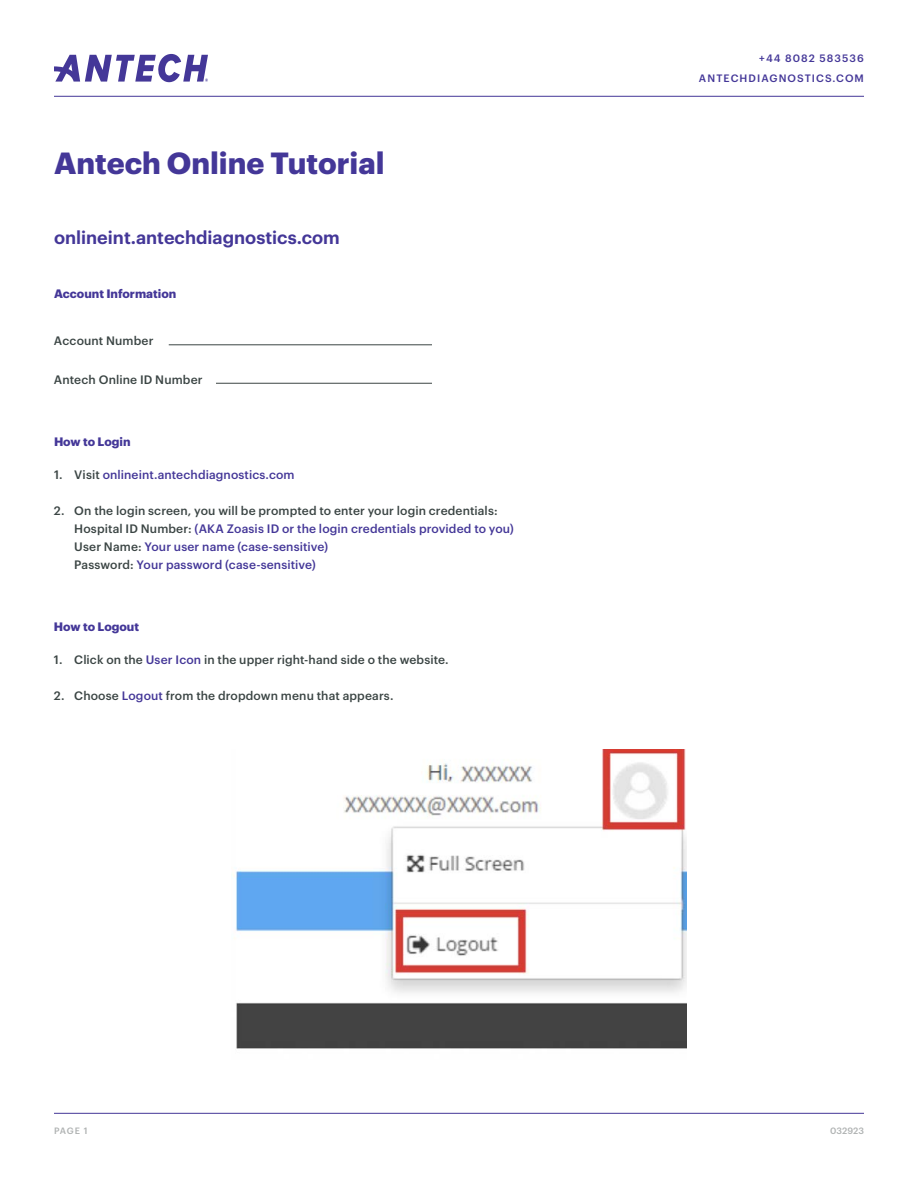
<style>
.page{position:relative;width:918px;height:1188px;background:#fff}
.page>*{position:absolute;margin:0;border:0;box-sizing:border-box;transform-origin:0 0}
.t1{font:700 30px "Graphik";color:#443798}
.t2{font:600 18px "Graphik";color:#443798}
.t3{font:500 12px/18px "Graphik";letter-spacing:.01em;color:#443798}
.t4{font:500 12px "Graphik";letter-spacing:.01em;color:#3b4544}
.t5{font:700 12px "Graphik";color:#443798}
.t6{font:500 10.5px/19.5px "Graphik";letter-spacing:.105em;color:#443798;text-align:right}
.t7{font:500 9px "Graphik";color:#afb2b2}
.s1{color:#3b4544}
.s2{color:#443798}
</style>
<div class="page">
<hr style="left:54px;top:96px;width:810px;height:1px;background:#443798">
<hr style="left:54px;top:1113px;width:810px;height:1px;background:#443798">
<svg style="left:54px;top:54px;width:154px;height:28px"></svg>
<img style="left:233px;top:750px;width:454px;height:299px">
<hr style="left:169px;top:344px;width:263px;height:1px;background:#3b4544">
<hr style="left:216px;top:383px;width:216px;height:1px;background:#3b4544">
<h1 class="t1" style="left:54px;top:151px;width:332px">Antech Online Tutorial</h1>
<h2 class="t2" style="left:54px;top:230px;width:287px">onlineint.antechdiagnostics.com</h2>
<p class="t5" style="left:54px;top:289px;width:124px">Account Information</p>
<p class="t4" style="left:54px;top:336px;width:101px">Account Number</p>
<p class="t4" style="left:54px;top:374px;width:150px">Antech Online ID Number</p>
<p class="t5" style="left:54px;top:436px;width:78px">How to Login</p>
<p class="t3" style="left:54px;top:466px;width:242px"><span class="s1">1. Visit</span> onlineint.antechdiagnostics.com</p>
<p class="t3" style="left:74px;top:502px;width:441px;text-indent:-20px"><span class="s1">2. On the login screen, you will be prompted to enter your login credentials:<br>Hospital ID Number:</span> (AKA Zoasis ID or the login credentials provided to you)<br><span class="s1">User Name:</span> Your user name (case-sensitive)<br><span class="s1">Password:</span> Your password (case-sensitive)</p>
<p class="t5" style="left:54px;top:621px;width:87px">How to Logout</p>
<p class="t4" style="left:54px;top:654px;width:396px">1. Click on the <span class="s2">User Icon</span> in the upper right-hand side o the website.</p>
<p class="t4" style="left:54px;top:690px;width:341px">2. Choose <span class="s2">Logout</span> from the dropdown menu that appears.</p>
<p class="t6" style="left:699px;top:50px;width:167px">+44 8082 583536<br>ANTECHDIAGNOSTICS.COM</p>
<p class="t7" style="left:54px;top:1127px;width:35px">PAGE 1</p>
<p class="t7" style="left:830px;top:1127px;width:35px">032923</p>
</div>
